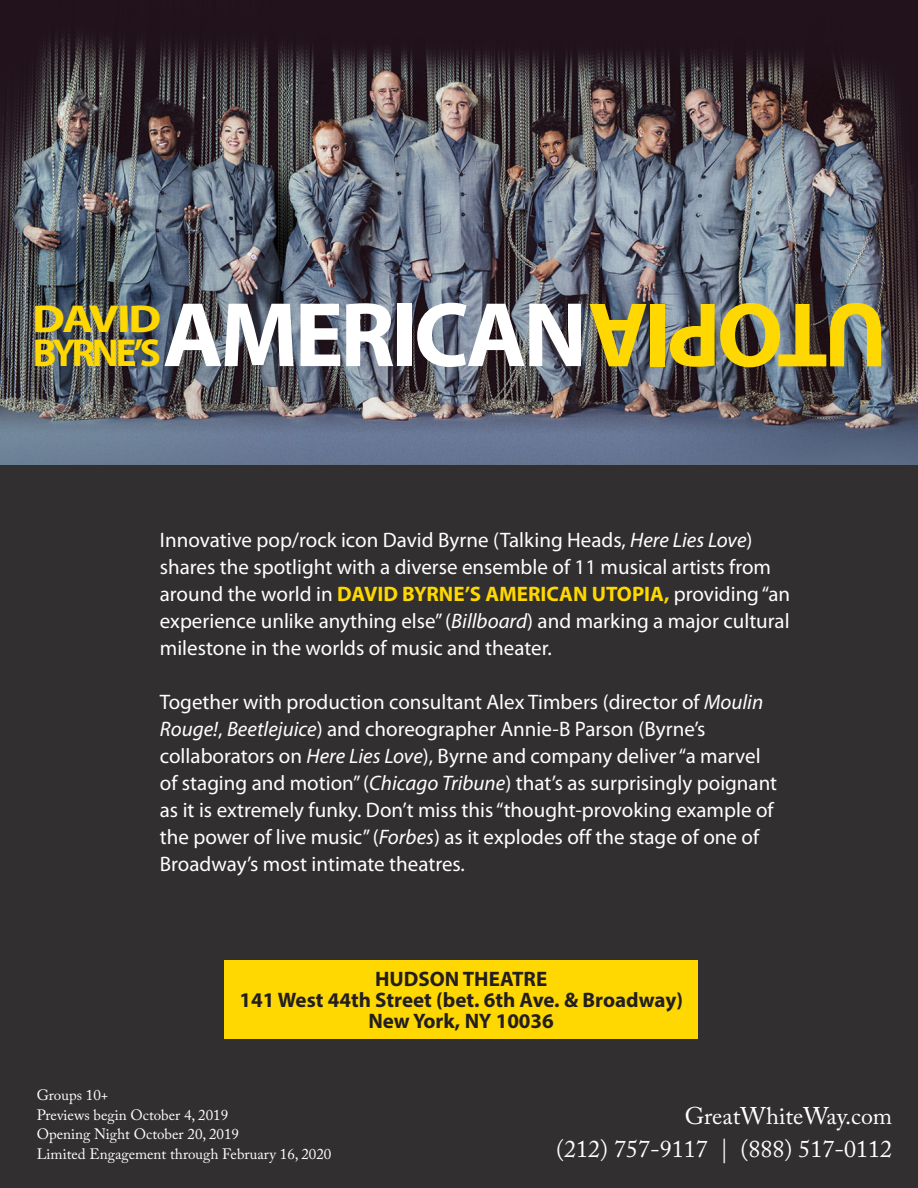
<style>
.page{position:relative;width:918px;height:1188px;background:#fff}
.page>*{position:absolute;margin:0;border:0;box-sizing:border-box;transform-origin:0 0}
.t1{font:700 92.55px "Myriad Pro";letter-spacing:-.04em;color:#fff}
.t2{font:700 92.55px "Myriad Pro";letter-spacing:-.04em;color:#ffd801}
.t3{font:700 39.15px "Myriad Pro";letter-spacing:-.08em;color:#ffd801}
.t4{font:700 39.15px "Myriad Pro";letter-spacing:-.08em;color:#ffd801;scale:1.21 1}
.t5{font:24px "Adobe Caslon Pro";color:#fff}
.t6{font:21px/27px "Myriad Pro";color:#fff}
.t7{font:700 21px "Myriad Pro";color:#231f20}
.t8{font:15px "Adobe Caslon Pro";color:#fff}
.s1{font-style:italic}
.s2{font-weight:700;color:#ffd801}
</style>
<div class="page">
<div style="left:0;top:459px;width:918px;height:729px;background:#312f30"></div>
<img style="left:0;top:0;width:918px;height:464px">
<div style="left:225px;top:960px;width:473px;height:79px;background:#ffd801"></div>
<p class="t1" style="left:163px;top:275px;width:426px">AMERICAN</p>
<p class="t4" style="left:32px;top:293px;width:108px">DAVID</p>
<p class="t2" style="left:887px;top:395px;width:301px;rotate:-180deg">UTOPIA</p>
<p class="t3" style="left:33px;top:328px;width:129px">BYRNE’S</p>
<p class="t6" style="left:160px;top:526px;width:632px">Innovative pop/rock icon David Byrne (Talking Heads, <span class="s1">Here Lies Love</span>) shares the spotlight with a diverse ensemble of 11 musical artists from around the world in <span class="s2">DAVID BYRNE’S AMERICAN UTOPIA,</span> providing “an experience unlike anything else” (<span class="s1">Billboard</span>) and marking a major cultural milestone in the worlds of music and theater.</p>
<p class="t6" style="left:160px;top:688px;width:619px">Together with production consultant Alex Timbers (director of <span class="s1">Moulin Rouge!</span>, <span class="s1">Beetlejuice</span>) and choreographer Annie-B Parson (Byrne’s collaborators on <span class="s1">Here Lies Love</span>), Byrne and company deliver “a marvel of staging and motion” (<span class="s1">Chicago Tribune</span>) that’s as surprisingly poignant as it is extremely funky. Don’t miss this “thought-provoking example of the power of live music” (<span class="s1">Forbes</span>) as it explodes off the stage of one of Broadway’s most intimate theatres.</p>
<p class="t7" style="left:375px;top:966px;width:174px">HUDSON THEATRE</p>
<p class="t7" style="left:239px;top:987px;width:445px">141 West 44th Street (bet. 6th Ave. &amp; Broadway)</p>
<p class="t7" style="left:368px;top:1008px;width:187px">New York, NY 10036</p>
<p class="t8" style="left:37px;top:1086px;width:73px">Groups 10+</p>
<p class="t8" style="left:37px;top:1106px;width:193px">Previews begin October 4, 2019</p>
<p class="t8" style="left:37px;top:1125px;width:204px">Opening Night October 20, 2019</p>
<p class="t8" style="left:37px;top:1145px;width:296px">Limited Engagement through February 16, 2020</p>
<p class="t5" style="left:685px;top:1102px;width:209px">GreatWhiteWay.com</p>
<p class="t5" style="left:556px;top:1135px;width:338px">(212) 757-9117 | (888) 517-0112</p>
</div>
